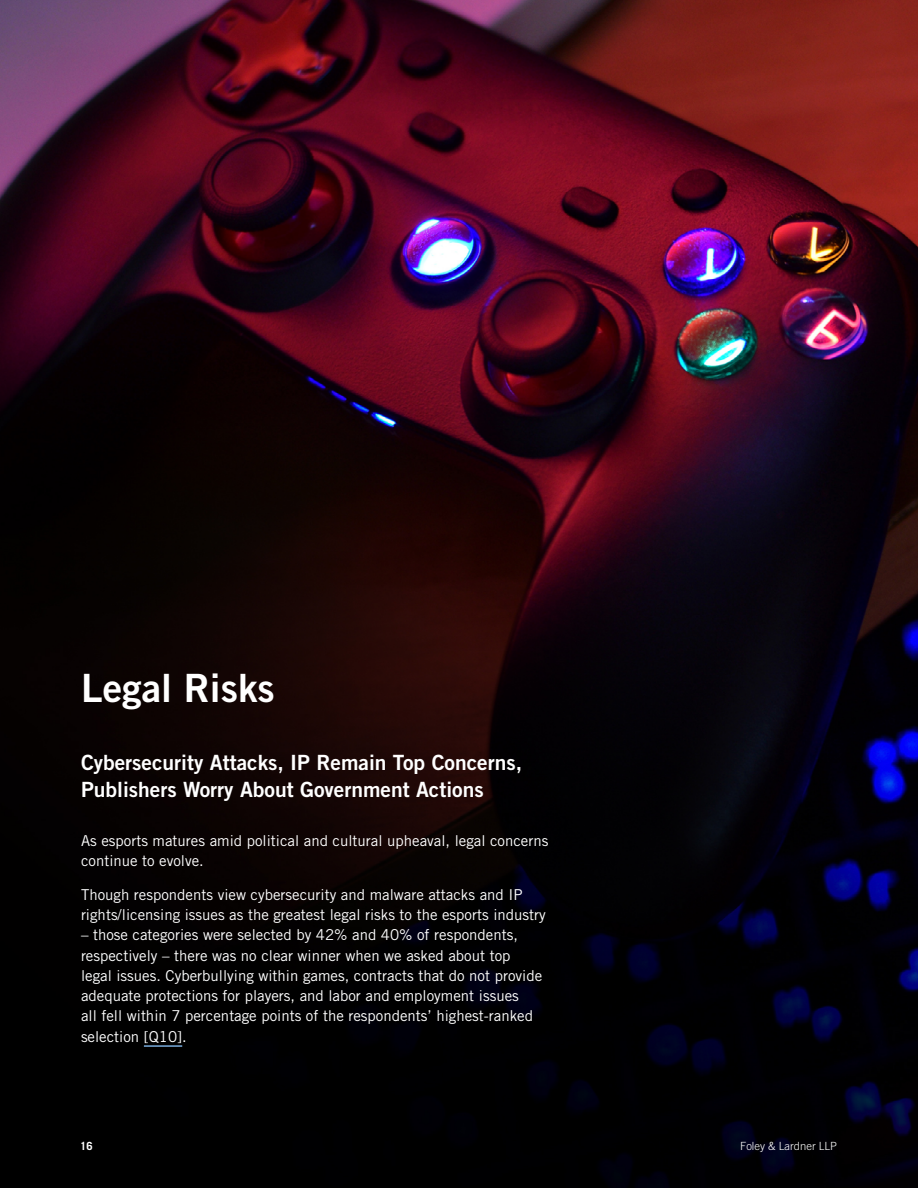
<style>
.page{position:relative;width:918px;height:1188px;background:#fff}
.page>*{position:absolute;margin:0;border:0;box-sizing:border-box;transform-origin:0 0}
.t1{font:39px "Trade Gothic LT Std Bd 2";color:#fff}
.t2{font:21px/27px "Trade Gothic LT Std Bd 2";color:#fff}
.t3{font:15px/20.2px "Trade Gothic LT Std";color:#fff}
.t4{font:300 11.25px "Trade Gothic LT Std";color:#fff}
.t5{font:700 11.25px "Trade Gothic LT Std";color:#fff}
</style>
<div class="page">
<img style="left:0;top:0;width:918px;height:1188px">
<hr style="left:144px;top:1045px;width:38px;height:2px;background:#79abdc">
<h1 class="t1" style="left:81px;top:664px;width:195px">Legal Risks</h1>
<h2 class="t2" style="left:81px;top:748px;width:443px">Cybersecurity Attacks, IP Remain Top Concerns,<br>Publishers Worry About Government Actions</h2>
<p class="t3" style="left:81px;top:830px;width:469px">As esports matures amid political and cultural upheaval, legal concerns continue to evolve.</p>
<p class="t3" style="left:81px;top:884px;width:466px">Though respondents view cybersecurity and malware attacks and IP rights/licensing issues as the greatest legal risks to the esports industry</p>
<p class="t3" style="left:81px;top:925px;width:463px">– those categories were selected by 42% and 40% of respondents, respectively – there was no clear winner when we asked about top legal issues. Cyberbullying within games, contracts that do not provide adequate protections for players, and labor and employment issues<br>all fell within 7 percentage points of the respondents’ highest-ranked selection [Q10].</p>
<p class="t5" style="left:80px;top:1139px;width:14px">16</p>
<p class="t4" style="left:740px;top:1139px;width:98px">Foley &amp; Lardner LLP</p>
</div>
